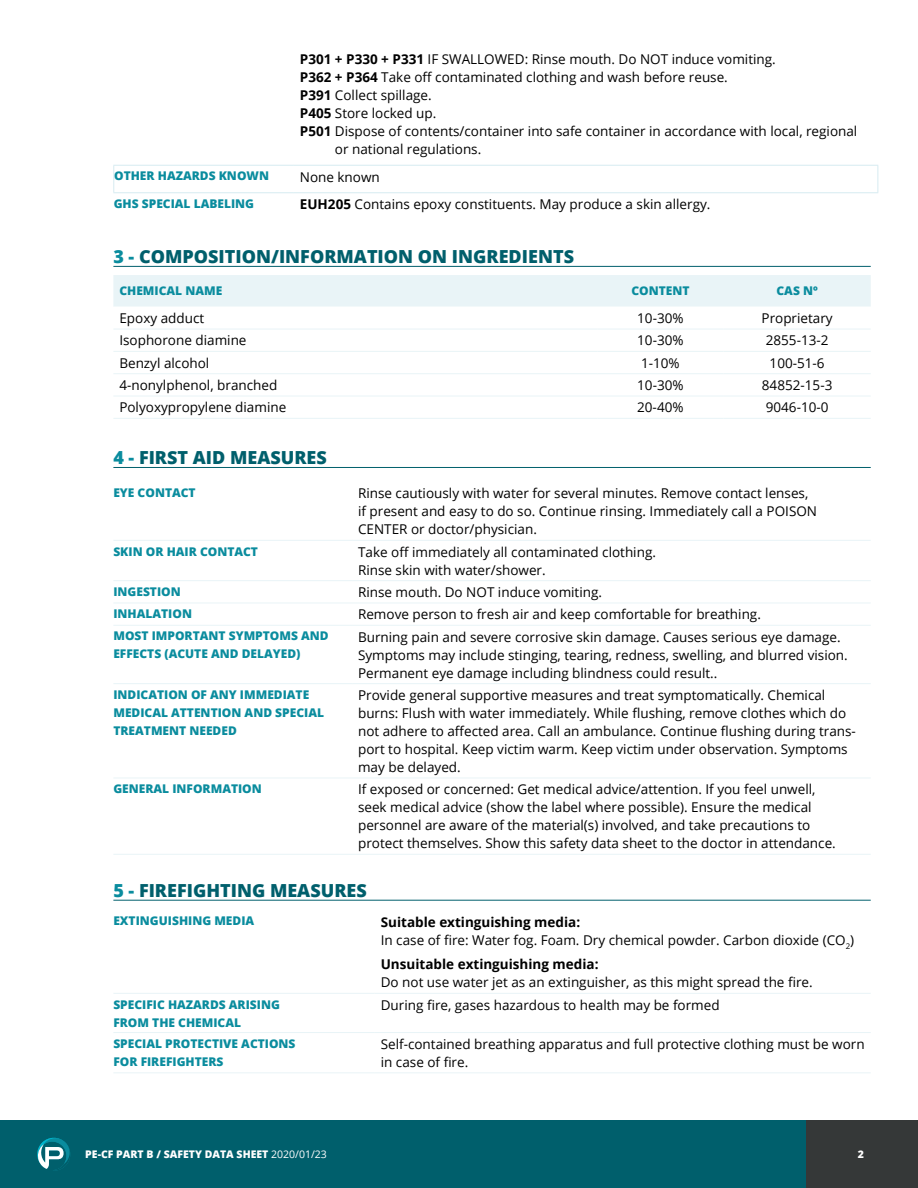
<style>
.page{position:relative;width:918px;height:1188px;background:#fff}
.page>*{position:absolute;margin:0;border:0;box-sizing:border-box;transform-origin:0 0}
.t1{font:800 18px "Open Sans";color:#005f6c}
.t2{font:13.5px/18px "Open Sans";color:#000}
.t3{font:700 13.5px "Open Sans";color:#000}
.t4{font:800 12px/18px "Open Sans";color:#0a8c9e}
.t5{font:800 10.5px "Open Sans";color:#fff}
.s1{font-weight:700}
.s2{color:#0a8c9e}
.s3{font-weight:400}
</style>
<div class="page">
<div style="left:805px;top:1120px;width:113px;height:68px;background:#353838"></div>
<div style="left:84px;top:1120px;width:722px;height:68px;background:#005f6c"></div>
<div style="left:0;top:1120px;width:113px;height:68px;background:#005f6c"></div>
<svg style="left:37px;top:1137px;width:33px;height:34px"></svg>
<svg style="left:114px;top:164px;width:764px;height:30px"></svg>
<hr style="left:113px;top:165px;width:181px;height:1px;background:#d6ebf1">
<svg style="left:113px;top:166px;width:1px;height:26px"></svg>
<hr style="left:294px;top:165px;width:584px;height:1px;background:#d6ebf1">
<svg style="left:878px;top:166px;width:1px;height:26px"></svg>
<hr style="left:113px;top:192px;width:181px;height:1px;background:#d6ebf1">
<hr style="left:294px;top:192px;width:584px;height:1px;background:#d6ebf1">
<hr style="left:113px;top:266px;width:758px;height:1px;background:#005f6c">
<div style="left:113px;top:275px;width:758px;height:32px;background:#e9f4f7"></div>
<svg style="left:114px;top:328px;width:756px;height:68px"></svg>
<hr style="left:113px;top:329px;width:484px;height:1px;background:#e9f4f7">
<hr style="left:597px;top:329px;width:127px;height:1px;background:#e9f4f7">
<hr style="left:724px;top:329px;width:147px;height:1px;background:#e9f4f7">
<hr style="left:113px;top:351px;width:484px;height:1px;background:#e9f4f7">
<hr style="left:597px;top:351px;width:127px;height:1px;background:#e9f4f7">
<hr style="left:724px;top:351px;width:147px;height:1px;background:#e9f4f7">
<hr style="left:113px;top:373px;width:484px;height:1px;background:#e9f4f7">
<hr style="left:597px;top:373px;width:127px;height:1px;background:#e9f4f7">
<hr style="left:724px;top:373px;width:147px;height:1px;background:#e9f4f7">
<hr style="left:113px;top:396px;width:484px;height:1px;background:#e9f4f7">
<hr style="left:597px;top:396px;width:127px;height:1px;background:#e9f4f7">
<hr style="left:724px;top:396px;width:147px;height:1px;background:#e9f4f7">
<hr style="left:113px;top:418px;width:484px;height:1px;background:#e9f4f7">
<hr style="left:597px;top:418px;width:127px;height:1px;background:#e9f4f7">
<hr style="left:724px;top:418px;width:147px;height:1px;background:#e9f4f7">
<hr style="left:113px;top:467px;width:758px;height:1px;background:#005f6c">
<svg style="left:114px;top:602px;width:238px;height:176px"></svg>
<hr style="left:113px;top:540px;width:239px;height:1px;background:#e9f4f7">
<hr style="left:352px;top:540px;width:519px;height:1px;background:#e9f4f7">
<hr style="left:113px;top:580px;width:239px;height:1px;background:#e9f4f7">
<hr style="left:352px;top:580px;width:519px;height:1px;background:#e9f4f7">
<hr style="left:113px;top:603px;width:239px;height:1px;background:#e9f4f7">
<hr style="left:352px;top:603px;width:519px;height:1px;background:#e9f4f7">
<hr style="left:113px;top:625px;width:239px;height:1px;background:#e9f4f7">
<hr style="left:352px;top:625px;width:519px;height:1px;background:#e9f4f7">
<hr style="left:113px;top:683px;width:239px;height:1px;background:#e9f4f7">
<hr style="left:352px;top:683px;width:519px;height:1px;background:#e9f4f7">
<hr style="left:113px;top:778px;width:239px;height:1px;background:#e9f4f7">
<hr style="left:352px;top:778px;width:519px;height:1px;background:#e9f4f7">
<hr style="left:113px;top:854px;width:239px;height:1px;background:#e9f4f7">
<hr style="left:352px;top:854px;width:519px;height:1px;background:#e9f4f7">
<hr style="left:113px;top:900px;width:758px;height:1px;background:#005f6c">
<hr style="left:113px;top:993px;width:262px;height:1px;background:#e9f4f7">
<hr style="left:375px;top:993px;width:496px;height:1px;background:#e9f4f7">
<hr style="left:113px;top:1032px;width:262px;height:1px;background:#e9f4f7">
<hr style="left:375px;top:1032px;width:496px;height:1px;background:#e9f4f7">
<hr style="left:113px;top:1072px;width:262px;height:1px;background:#e9f4f7">
<hr style="left:375px;top:1072px;width:496px;height:1px;background:#e9f4f7">
<p class="t2" style="left:300px;top:49px;width:477px"><span class="s1">P301 + P330 + P331</span> IF SWALLOWED: Rinse mouth. Do NOT induce vomiting.</p>
<p class="t2" style="left:300px;top:67px;width:430px"><span class="s1">P362 + P364</span> Take off contaminated clothing and wash before reuse.</p>
<p class="t2" style="left:300px;top:85px;width:133px"><span class="s1">P391</span> Collect spillage.</p>
<p class="t2" style="left:300px;top:103px;width:138px"><span class="s1">P405</span> Store locked up.</p>
<p class="t2" style="left:300px;top:121px;width:559px"><span class="s1">P501</span> Dispose of contents/container into safe container in accordance with local, regional</p>
<p class="t2" style="left:335px;top:139px;width:148px">or national regulations.</p>
<p class="t4" style="left:114px;top:166px;width:156px">OTHER HAZARDS KNOWN</p>
<p class="t2" style="left:300px;top:167px;width:82px">None known</p>
<p class="t4" style="left:114px;top:194px;width:142px">GHS SPECIAL LABELING</p>
<p class="t2" style="left:300px;top:195px;width:412px"><span class="s1">EUH205</span> Contains epoxy constituents. May produce a skin allergy.</p>
<h1 class="t1" style="left:113px;top:243px;width:462px"><span class="s2">3 -</span> COMPOSITION/INFORMATION ON INGREDIENTS</h1>
<p class="t4" style="left:119px;top:281px;width:104px">CHEMICAL NAME</p>
<p class="t4" style="left:631px;top:281px;width:60px">CONTENT</p>
<p class="t4" style="left:777px;top:281px;width:43px">CAS Nº</p>
<p class="t2" style="left:119px;top:309px;width:86px">Epoxy adduct</p>
<p class="t2" style="left:637px;top:309px;width:48px">10-30%</p>
<p class="t2" style="left:762px;top:309px;width:73px">Proprietary</p>
<p class="t2" style="left:119px;top:331px;width:129px">Isophorone diamine</p>
<p class="t2" style="left:637px;top:331px;width:48px">10-30%</p>
<p class="t2" style="left:766px;top:331px;width:64px">2855-13-2</p>
<p class="t2" style="left:119px;top:353px;width:92px">Benzyl alcohol</p>
<p class="t2" style="left:641px;top:353px;width:40px">1-10%</p>
<p class="t2" style="left:770px;top:353px;width:57px">100-51-6</p>
<p class="t2" style="left:119px;top:376px;width:159px">4-nonylphenol, branched</p>
<p class="t2" style="left:637px;top:376px;width:48px">10-30%</p>
<p class="t2" style="left:762px;top:376px;width:72px">84852-15-3</p>
<p class="t2" style="left:119px;top:398px;width:168px">Polyoxypropylene diamine</p>
<p class="t2" style="left:637px;top:398px;width:48px">20-40%</p>
<p class="t2" style="left:766px;top:398px;width:64px">9046-10-0</p>
<h1 class="t1" style="left:113px;top:444px;width:215px"><span class="s2">4 -</span> FIRST AID MEASURES</h1>
<p class="t4" style="left:113px;top:483px;width:84px">EYE CONTACT</p>
<p class="t2" style="left:358px;top:484px;width:461px">Rinse cautiously with water for several minutes. Remove contact lenses, if present and easy to do so. Continue rinsing. Immediately call a POISON<br>CENTER or doctor/physician.</p>
<p class="t4" style="left:113px;top:542px;width:146px">SKIN OR HAIR CONTACT</p>
<p class="t2" style="left:358px;top:542px;width:299px">Take off immediately all contaminated clothing.<br>Rinse skin with water/shower.</p>
<p class="t4" style="left:113px;top:582px;width:69px">INGESTION</p>
<p class="t2" style="left:358px;top:583px;width:246px">Rinse mouth. Do NOT induce vomiting.</p>
<p class="t4" style="left:113px;top:604px;width:80px">INHALATION</p>
<p class="t2" style="left:358px;top:605px;width:404px">Remove person to fresh air and keep comfortable for breathing.</p>
<p class="t4" style="left:113px;top:627px;width:217px">MOST IMPORTANT SYMPTOMS AND<br>EFFECTS (ACUTE AND DELAYED)</p>
<p class="t2" style="left:358px;top:627px;width:491px">Burning pain and severe corrosive skin damage. Causes serious eye damage.<br>Symptoms may include stinging, tearing, redness, swelling, and blurred vision.<br>Permanent eye damage including blindness could result..</p>
<p class="t4" style="left:113px;top:685px;width:212px">INDICATION OF ANY IMMEDIATE<br>MEDICAL ATTENTION AND SPECIAL<br>TREATMENT NEEDED</p>
<p class="t2" style="left:358px;top:686px;width:499px">Provide general supportive measures and treat symptomatically. Chemical burns: Flush with water immediately. While flushing, remove clothes which do not adhere to affected area. Call an ambulance. Continue flushing during trans&shy;port to hospital. Keep victim warm. Keep victim under observation. Symptoms may be delayed.</p>
<p class="t4" style="left:113px;top:779px;width:150px">GENERAL INFORMATION</p>
<p class="t2" style="left:358px;top:780px;width:479px">If exposed or concerned: Get medical advice/attention. If you feel unwell, seek medical advice (show the label where possible). Ensure the medical personnel are aware of the material(s) involved, and take precautions to protect themselves. Show this safety data sheet to the doctor in attendance.</p>
<h1 class="t1" style="left:113px;top:876px;width:255px"><span class="s2">5 -</span> FIREFIGHTING MEASURES</h1>
<p class="t4" style="left:113px;top:911px;width:142px">EXTINGUISHING MEDIA</p>
<p class="t2" style="left:381px;top:912px;width:475px"><span class="s1">Suitable extinguishing media:<br></span>In case of fire: Water fog. Foam. Dry chemical powder. Carbon dioxide (CO<sub>2</sub>)</p>
<p class="t3" style="left:381px;top:955px;width:219px">Unsuitable extinguishing media:</p>
<p class="t2" style="left:381px;top:973px;width:433px">Do not use water jet as an extinguisher, as this might spread the fire.</p>
<p class="t4" style="left:113px;top:995px;width:168px">SPECIFIC HAZARDS ARISING<br>FROM THE CHEMICAL</p>
<p class="t2" style="left:381px;top:995px;width:340px">During fire, gases hazardous to health may be formed</p>
<p class="t4" style="left:113px;top:1034px;width:184px">SPECIAL PROTECTIVE ACTIONS<br>FOR FIREFIGHTERS</p>
<p class="t2" style="left:381px;top:1035px;width:486px">Self-contained breathing apparatus and full protective clothing must be worn in case of fire.</p>
<p class="t5" style="left:85px;top:1146px;width:243px">PE-CF PART B / SAFETY DATA SHEET <span class="s3">2020/01/23</span></p>
<p class="t5" style="left:858px;top:1146px;width:8px">2</p>
</div>
